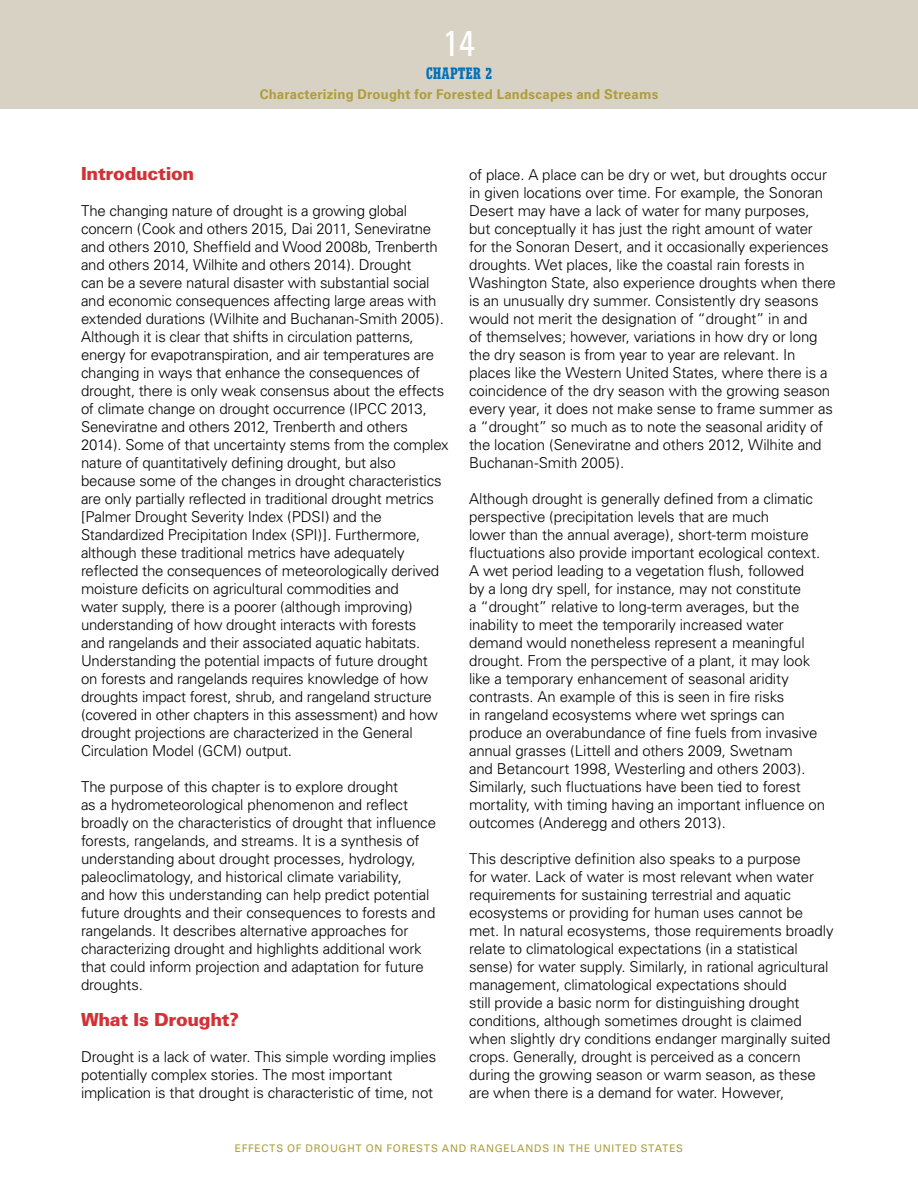
<style>
.page{position:relative;width:918px;height:1188px;background:#fff}
.page>*{position:absolute;margin:0;border:0;box-sizing:border-box;transform-origin:0 0}
.t1{font:condensed 36px "Univers";color:#fff}
.head_1{font:900 18px "Univers";letter-spacing:-.015em;color:#d23138}
.t2{font:16.5px "Cutright WF";color:#0070b9}
.text{font:300 15px/18px "Univers";letter-spacing:-.01em;color:#000}
.t3{font:700 13.5px "Univers";letter-spacing:.015em;color:#ae9d38}
.t4{font:10.5px "Univers";letter-spacing:.075em;color:#ae9d38}
</style>
<div class="page">
<div style="left:0;top:0;width:918px;height:109px;background:#d8d2c5"></div>
<h1 class="t1" style="left:443px;top:20px;width:33px">14</h1>
<p class="t2" style="left:426px;top:65px;width:67px">CHAPTER 2</p>
<p class="t3" style="left:260px;top:86px;width:400px">Characterizing Drought for Forested Landscapes and Streams</p>
<h4 class="head_1" style="left:81px;top:162px;width:115px">Introduction</h4>
<p class="text" style="left:81px;top:202px;width:369px">The changing nature of drought is a growing global concern (Cook and others 2015, Dai 2011, Seneviratne and others 2010, Sheffield and Wood 2008b, Trenberth and others 2014, Wilhite and others 2014). Drought<br>can be a severe natural disaster with substantial social and economic consequences affecting large areas with extended durations (Wilhite and Buchanan-Smith 2005).<br>Although it is clear that shifts in circulation patterns, energy for evapotranspiration, and air temperatures are changing in ways that enhance the consequences of drought, there is only weak consensus about the effects of climate change on drought occurrence (IPCC 2013, Seneviratne and others 2012, Trenberth and others 2014). Some of that uncertainty stems from the complex nature of quantitatively defining drought, but also because some of the changes in drought characteristics are only partially reflected in traditional drought metrics [Palmer Drought Severity Index (PDSI) and the Standardized Precipitation Index (SPI)]. Furthermore, although these traditional metrics have adequately reflected the consequences of meteorologically derived moisture deficits on agricultural commodities and<br>water supply, there is a poorer (although improving) understanding of how drought interacts with forests<br>and rangelands and their associated aquatic habitats.<br>Understanding the potential impacts of future drought<br>on forests and rangelands requires knowledge of how droughts impact forest, shrub, and rangeland structure (covered in other chapters in this assessment) and how drought projections are characterized in the General Circulation Model (GCM) output.</p>
<p class="text" style="left:81px;top:778px;width:357px">The purpose of this chapter is to explore drought<br>as a hydrometeorological phenomenon and reflect broadly on the characteristics of drought that influence forests, rangelands, and streams. It is a synthesis of understanding about drought processes, hydrology, paleoclimatology, and historical climate variability,<br>and how this understanding can help predict potential future droughts and their consequences to forests and rangelands. It describes alternative approaches for characterizing drought and highlights additional work that could inform projection and adaptation for future droughts.</p>
<h4 class="head_1" style="left:81px;top:1008px;width:160px">What Is Drought?</h4>
<p class="text" style="left:81px;top:1048px;width:357px">Drought is a lack of water. This simple wording implies potentially complex stories. The most important implication is that drought is characteristic of time, not</p>
<p class="text" style="left:469px;top:166px;width:368px">of place. A place can be dry or wet, but droughts occur in given locations over time. For example, the Sonoran Desert may have a lack of water for many purposes,<br>but conceptually it has just the right amount of water<br>for the Sonoran Desert, and it occasionally experiences droughts. Wet places, like the coastal rain forests in Washington State, also experience droughts when there is an unusually dry summer. Consistently dry seasons would not merit the designation of “drought” in and<br>of themselves; however, variations in how dry or long the dry season is from year to year are relevant. In places like the Western United States, where there is a coincidence of the dry season with the growing season every year, it does not make sense to frame summer as a “drought” so much as to note the seasonal aridity of the location (Seneviratne and others 2012, Wilhite and Buchanan-Smith 2005).</p>
<p class="text" style="left:469px;top:490px;width:357px">Although drought is generally defined from a climatic perspective (precipitation levels that are much<br>lower than the annual average), short-term moisture fluctuations also provide important ecological context.<br>A wet period leading to a vegetation flush, followed<br>by a long dry spell, for instance, may not constitute<br>a “drought” relative to long-term averages, but the inability to meet the temporarily increased water demand would nonetheless represent a meaningful drought. From the perspective of a plant, it may look like a temporary enhancement of seasonal aridity contrasts. An example of this is seen in fire risks<br>in rangeland ecosystems where wet springs can produce an overabundance of fine fuels from invasive annual grasses (Littell and others 2009, Swetnam<br>and Betancourt 1998, Westerling and others 2003).<br>Similarly, such fluctuations have been tied to forest mortality, with timing having an important influence on outcomes (Anderegg and others 2013).</p>
<p class="text" style="left:469px;top:850px;width:366px">This descriptive definition also speaks to a purpose<br>for water. Lack of water is most relevant when water requirements for sustaining terrestrial and aquatic ecosystems or providing for human uses cannot be met. In natural ecosystems, those requirements broadly relate to climatological expectations (in a statistical sense) for water supply. Similarly, in rational agricultural management, climatological expectations should<br>still provide a basic norm for distinguishing drought conditions, although sometimes drought is claimed when slightly dry conditions endanger marginally suited crops. Generally, drought is perceived as a concern during the growing season or warm season, as these are when there is a demand for water. However,</p>
<p class="t4" style="left:235px;top:1142px;width:450px">EFFECTS OF DROUGHT ON FORESTS AND RANGELANDS IN THE UNITED STATES</p>
</div>
